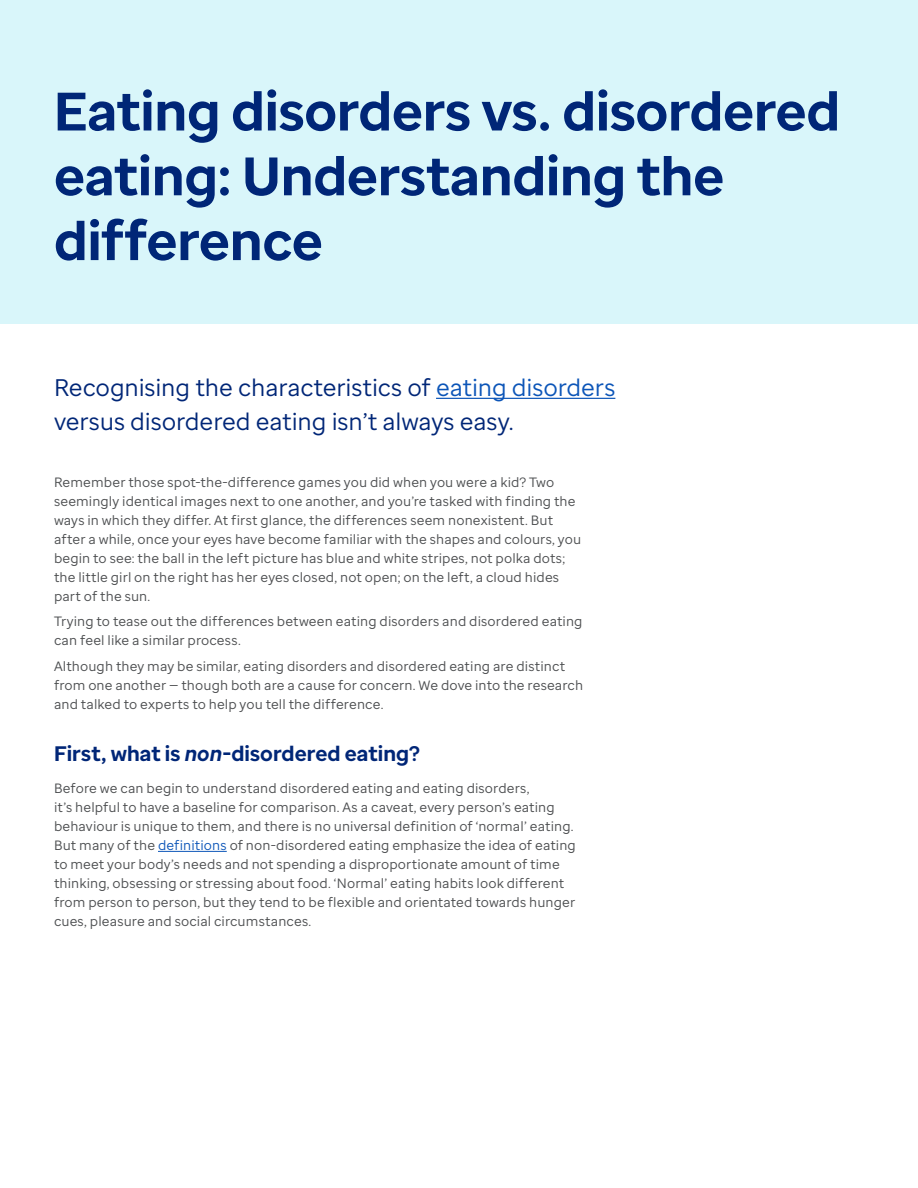
<style>
.page{position:relative;width:918px;height:1188px;background:#fff}
.page>*{position:absolute;margin:0;border:0;box-sizing:border-box;transform-origin:0 0}
.Headline{font:700 54px/64.8px "Enterprise Sans";letter-spacing:-.005em;color:#002677}
.Intro{font:24px/33.6px "Enterprise Sans";letter-spacing:-.005em;color:#002677}
.Subhead{font:700 21px "Enterprise Sans";letter-spacing:.005em;color:#002677}
.Arial-Body{font:13.5px/18.9px "Enterprise Sans";letter-spacing:.01em;color:#4b4d4f}
.Body{font:13.5px/18.9px "Enterprise Sans";letter-spacing:.01em;color:#4b4d4f}
.s1{color:#0c55b8}
.s2{font-style:italic}
</style>
<div class="page">
<div style="left:0;top:0;width:918px;height:324px;background:#d9f6fa"></div>
<hr style="left:158px;top:851px;width:69px;height:1px;background:#0c55b8">
<hr style="left:436px;top:398px;width:179px;height:1px;background:#0c55b8">
<p class="Headline" style="left:54px;top:79px;width:788px">Eating disorders vs. disordered eating: Understanding the difference</p>
<p class="Intro" style="left:54px;top:370px;width:563px">Recognising the characteristics of <span class="s1">eating disorders </span>versus disordered eating isn’t always easy.</p>
<p class="Arial-Body" style="left:54px;top:473px;width:529px">Remember those spot-the-difference games you did when you were a kid? Two seemingly identical images next to one another, and you’re tasked with finding the ways in which they differ. At first glance, the differences seem nonexistent. But after a while, once your eyes have become familiar with the shapes and colours, you begin to see: the ball in the left picture has blue and white stripes, not polka dots; the little girl on the right has her eyes closed, not open; on the left, a cloud hides part of the sun.</p>
<p class="Arial-Body" style="left:54px;top:612px;width:530px">Trying to tease out the differences between eating disorders and disordered eating can feel like a similar process.</p>
<p class="Arial-Body" style="left:54px;top:657px;width:531px">Although they may be similar, eating disorders and disordered eating are distinct from one another — though both are a cause for concern. We dove into the research and talked to experts to help you tell the difference.</p>
<p class="Subhead" style="left:54px;top:740px;width:367px">First, what is <span class="s2">non</span>-disordered eating?</p>
<p class="Body" style="left:54px;top:779px;width:523px">Before we can begin to understand disordered eating and eating disorders,<br>it’s helpful to have a baseline for comparison. As a caveat, every person’s eating behaviour is unique to them, and there is no universal definition of ‘normal’ eating.<br>But many of the <span class="s1">definitions</span> of non-disordered eating emphasize the idea of eating to meet your body’s needs and not spending a disproportionate amount of time thinking, obsessing or stressing about food. ‘Normal’ eating habits look different from person to person, but they tend to be flexible and orientated towards hunger cues, pleasure and social circumstances.</p>
</div>
